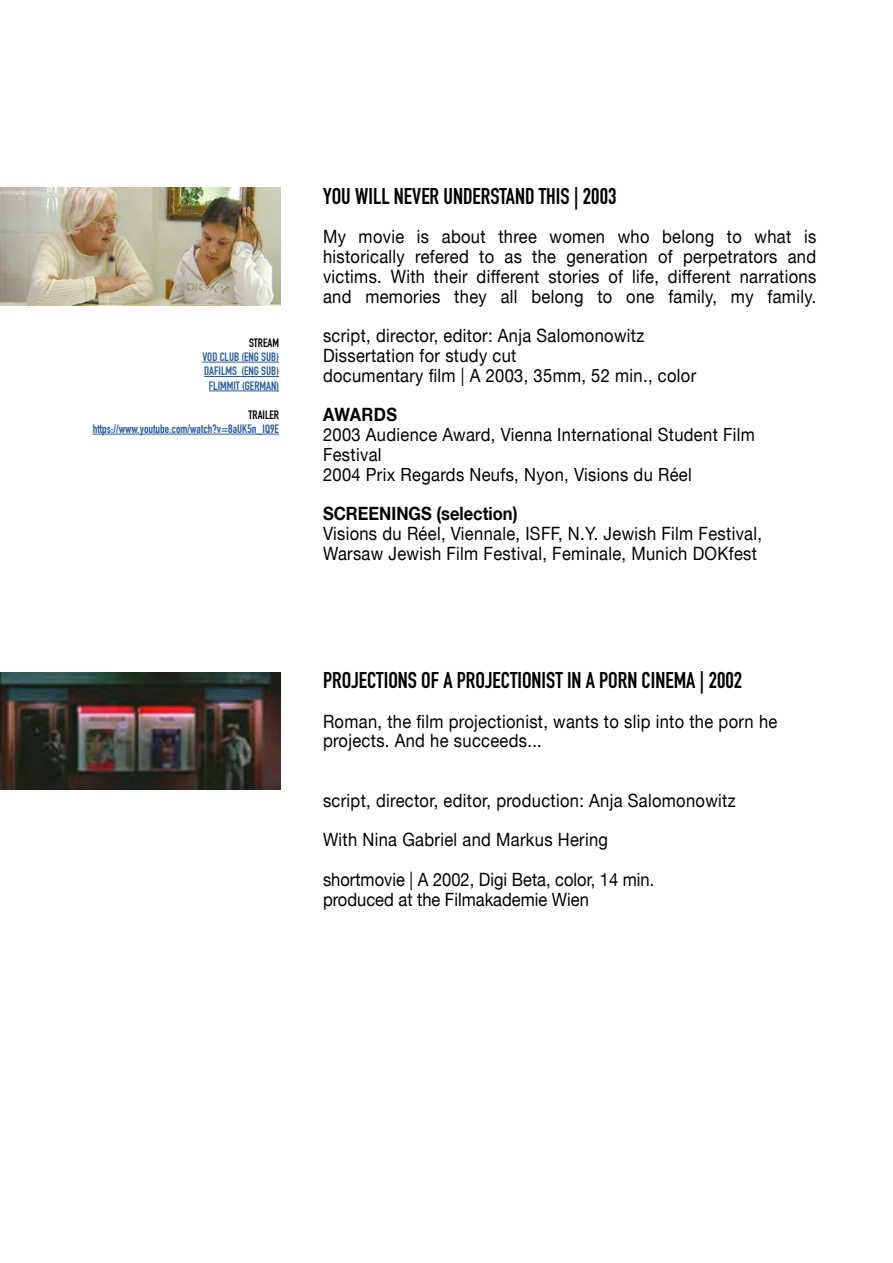
<style>
.page{position:relative;width:893px;height:1263px;background:#fff}
.page>*{position:absolute;margin:0;border:0;box-sizing:border-box;transform-origin:0 0}
.t1{font:700 22.5px "DIN Condensed";color:#000}
.t2{font:18.3px/19.8px "Helvetica Neue LT";letter-spacing:.02em;color:#000;scale:.9 1}
.t3{font:18.3px "Helvetica Neue LT";color:#000;scale:.9 1}
.t4{font:700 18.3px "Helvetica Neue LT";color:#000;scale:.9 1}
.t5{font:18.15px/19.8px "Helvetica Neue LT";letter-spacing:.02em;color:#000;scale:.91 1}
.t6{font:700 12px/14.4px "DIN Condensed";color:#275b9c;text-align:center}
.t7{font:700 12px "DIN Condensed";color:#000}
</style>
<div class="page">
<img style="left:0;top:672px;width:280px;height:118px">
<hr style="left:202px;top:362px;width:77px;height:1px;background:#275b9c">
<hr style="left:204px;top:376px;width:75px;height:1px;background:#275b9c">
<hr style="left:209px;top:391px;width:70px;height:1px;background:#275b9c">
<hr style="left:93px;top:434px;width:186px;height:1px;background:#275b9c">
<img style="left:0;top:187px;width:280px;height:118px">
<p class="t7" style="left:249px;top:334px;width:31px">STREAM</p>
<p class="t6" style="left:202px;top:349px;width:78px">VOD CLUB (ENG SUB)<br>DAFILMS (ENG SUB)<br>FLIMMIT (GERMAN)</p>
<p class="t7" style="left:249px;top:406px;width:32px">TRAILER</p>
<p class="t6" style="left:93px;top:421px;width:188px">https://www.youtube.com/watch?v=8aUK5n_IQ9E</p>
<p class="t1" style="left:323px;top:180px;width:295px">YOU WILL NEVER UNDERSTAND THIS | 2003</p>
<p class="t2" style="left:323px;top:226px;width:550px;text-align:justify">My movie is about three women who belong to what is historically refered to as the generation of perpetrators and victims. With their different stories of life, different narrations and memories they all belong to one family, my family.</p>
<p class="t2" style="left:323px;top:325px;width:416px">script, director, editor: Anja Salomonowitz<br>Dissertation for study cut<br>documentary film | A 2003, 35mm, 52 min., color</p>
<p class="t4" style="left:323px;top:403px;width:84px">AWARDS</p>
<p class="t5" style="left:323px;top:425px;width:476px">2003 Audience Award, Vienna International Student Film<br>Festival<br>2004 Prix Regards Neufs, Nyon, Visions du Réel</p>
<p class="t4" style="left:323px;top:502px;width:218px">SCREENINGS (selection)</p>
<p class="t2" style="left:323px;top:523px;width:489px">Visions du Réel, Viennale, ISFF, N.Y. Jewish Film Festival,<br>Warsaw Jewish Film Festival, Feminale, Munich DOKfest</p>
<p class="t1" style="left:323px;top:665px;width:421px">PROJECTIONS OF A PROJECTIONIST IN A PORN CINEMA | 2002</p>
<p class="t2" style="left:323px;top:711px;width:506px">Roman, the film projectionist, wants to slip into the porn he projects. And he succeeds...</p>
<p class="t2" style="left:323px;top:780px;width:460px;line-height:39.6px">script, director, editor, production: Anja Salomonowitz<br>With Nina Gabriel and Markus Hering<br>shortmovie | A 2002, Digi Beta, color, 14 min.</p>
<p class="t3" style="left:323px;top:888px;width:297px">produced at the Filmakademie Wien</p>
</div>
